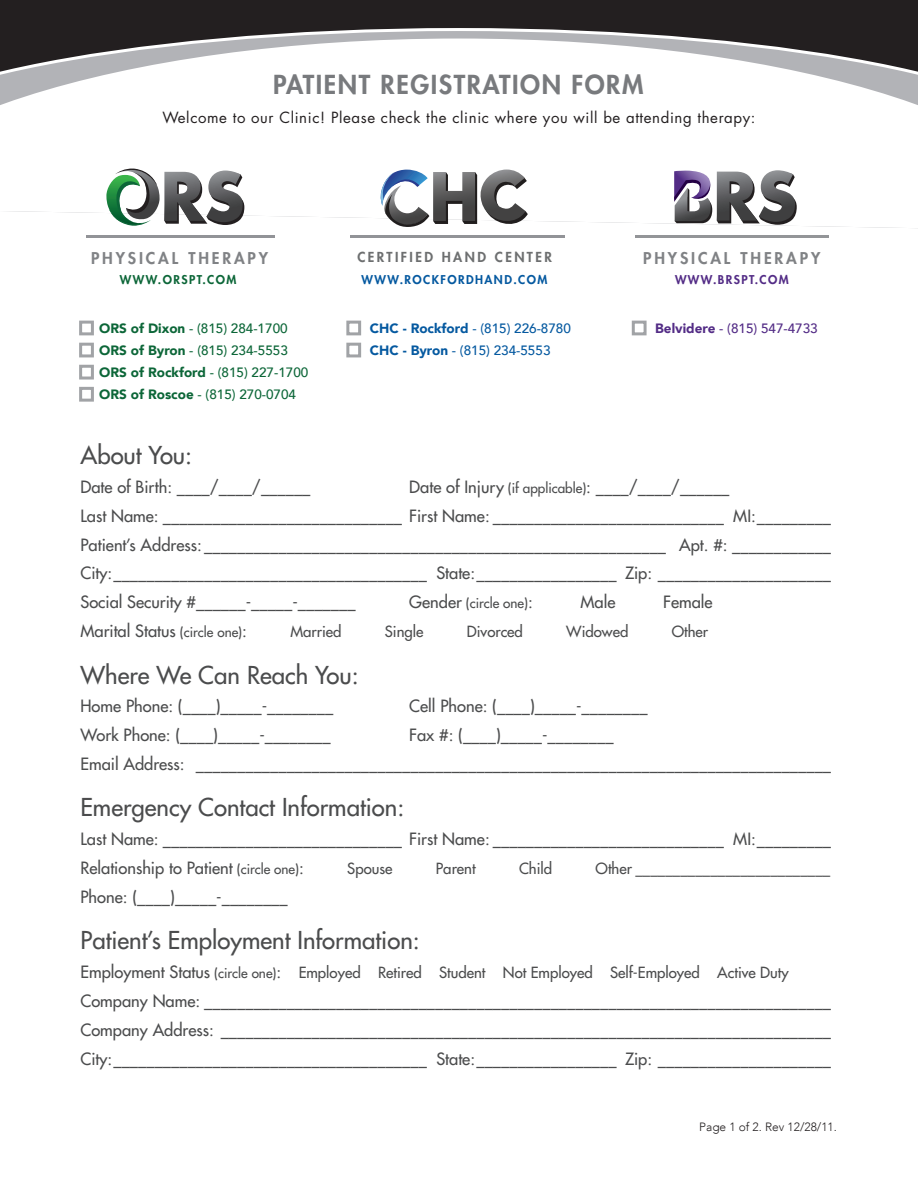
<style>
.page{position:relative;width:918px;height:1188px;background:#fff}
.page>*{position:absolute;margin:0;border:0;box-sizing:border-box;transform-origin:0 0}
.t1{font:800 25.5px "Futura Std";letter-spacing:.06em;color:#787a7d}
.t2{font:24px "Futura";color:#4b4c4d}
.t3{font:16.5px/28.8px "Futura";color:#4b4c4d}
.t4{font:800 15.75px "Futura";letter-spacing:.18em;color:#808285}
.t5{font:15px "Futura";color:#4b4c4d}
.t6{font:15px "Futura";letter-spacing:.04em;color:#231f20}
.t7{font:500 13.5px/21.9px "Avenir LT";color:#0c6638}
.t8{font:500 13.5px/22px "Avenir LT";color:#0559a0}
.t9{font:500 13.5px "Avenir LT";color:#532c86}
.t10{font:800 13.5px "Futura";letter-spacing:.18em;color:#6d6f70}
.t11{font:13.5px "Futura";color:#4b4c4d}
.t12{font:300 12px "Avenir LT";color:#231f20}
.t13{font:800 11.85px "Futura";letter-spacing:.12em;color:#0559a0}
.t14{font:800 11.85px "Futura";letter-spacing:.12em;color:#0c6638}
.t15{font:800 11.85px "Futura";letter-spacing:.12em;color:#532c86}
.s1{font-weight:900}
.s2{font-size:13.5px}
.s3{font-size:16.5px}
</style>
<div class="page">
<div style="left:0;top:0;width:918px;height:126px;background:#231f20"></div>
<svg style="left:213px;top:28px;width:492px;height:11px"></svg>
<svg style="left:0;top:39px;width:918px;height:189px;fill:#fff"></svg>
<div style="left:79px;top:343px;width:15px;height:14px;border:3px solid #a1a3a6"></div>
<div style="left:79px;top:365px;width:15px;height:15px;border:3px solid #a1a3a6"></div>
<div style="left:79px;top:387px;width:15px;height:15px;border:3px solid #a1a3a6"></div>
<div style="left:79px;top:321px;width:15px;height:14px;border:3px solid #a1a3a6"></div>
<div style="left:346px;top:321px;width:15px;height:14px;border:3px solid #a1a3a6"></div>
<div style="left:346px;top:343px;width:15px;height:14px;border:3px solid #a1a3a6"></div>
<div style="left:632px;top:321px;width:15px;height:14px;border:3px solid #a1a3a6"></div>
<hr style="left:636px;top:236px;width:193px;height:2px;background:#939598">
<svg style="left:674px;top:170px;width:123px;height:55px"></svg>
<svg style="left:380px;top:168px;width:148px;height:60px"></svg>
<hr style="left:350px;top:236px;width:214px;height:2px;background:#929397">
<svg style="left:106px;top:163px;width:138px;height:65px"></svg>
<hr style="left:86px;top:236px;width:189px;height:2px;background:#929397">
<h1 class="t1" style="left:273px;top:68px;width:372px">PATIENT REGISTRATION FORM</h1>
<p class="t6" style="left:162px;top:108px;width:595px">Welcome to our Clinic! Please check the clinic where you will be attending therapy:</p>
<p class="t4" style="left:91px;top:247px;width:179px">PHYSICAL THERAPY</p>
<p class="t10" style="left:357px;top:248px;width:196px">CERTIFIED HAND CENTER</p>
<p class="t4" style="left:643px;top:247px;width:179px">PHYSICAL THERAPY</p>
<p class="t14" style="left:120px;top:272px;width:118px">WWW.ORSPT.COM</p>
<p class="t13" style="left:362px;top:272px;width:187px">WWW.ROCKFORDHAND.COM</p>
<p class="t15" style="left:675px;top:272px;width:115px">WWW.BRSPT.COM</p>
<p class="t7" style="left:99px;top:318px;width:190px"><span class="s1">ORS of Dixon</span> - (815) 284-1700</p>
<p class="t8" style="left:370px;top:318px;width:203px"><span class="s1">CHC - Rockford</span> - (815) 226-8780<br><span class="s1">CHC - Byron</span> - (815) 234-5553</p>
<p class="t9" style="left:655px;top:321px;width:164px"><span class="s1">Belvidere</span> - (815) 547-4733</p>
<p class="t7" style="left:99px;top:340px;width:211px"><span class="s1">ORS of Byron</span> - (815) 234-5553<br><span class="s1">ORS of Rockford</span> - (815) 227-1700<br><span class="s1">ORS of Roscoe</span> - (815) 270-0704</p>
<h2 class="t2" style="left:80px;top:440px;width:113px">About You:</h2>
<p class="t3" style="left:80px;top:472px;width:232px">Date of Birth: ____/____/______</p>
<p class="t3" style="left:80px;top:472px;width:752px;text-indent:329px">Date of Injury <span class="s2">(if applicable)</span>: ____/____/______<br>Last Name: _____________________________ First Name: ____________________________ MI:_________ Patient’s Address:________________________________________________________ Apt. #: ____________ City:______________________________________ State:_________________ Zip: _____________________ Social Security #______-_____-_______</p>
<p class="t11" style="left:409px;top:594px;width:125px"><span class="s3">Gender</span> (circle one)<span class="s3">:</span></p>
<p class="t3" style="left:581px;top:588px;width:36px">Male</p>
<p class="t3" style="left:663px;top:588px;width:51px">Female</p>
<p class="t3" style="left:80px;top:616px;width:168px">Marital Status <span class="s2">(circle one)</span>:</p>
<p class="t5" style="left:290px;top:622px;width:53px">Married</p>
<p class="t5" style="left:385px;top:622px;width:40px">Single</p>
<p class="t5" style="left:467px;top:622px;width:58px">Divorced</p>
<p class="t5" style="left:566px;top:622px;width:64px">Widowed</p>
<p class="t5" style="left:672px;top:622px;width:38px">Other</p>
<h2 class="t2" style="left:80px;top:659px;width:280px">Where We Can Reach You:</h2>
<p class="t3" style="left:80px;top:692px;width:254px">Home Phone: (____)_____-________</p>
<p class="t3" style="left:409px;top:692px;width:240px">Cell Phone: (____)_____-________</p>
<p class="t3" style="left:80px;top:721px;width:252px">Work Phone: (____)_____-________</p>
<p class="t3" style="left:80px;top:721px;width:752px;text-indent:329px">Fax #: (____)_____-________<br>Email Address: _____________________________________________________________________________</p>
<h2 class="t2" style="left:80px;top:792px;width:325px">Emergency Contact Information:</h2>
<p class="t3" style="left:80px;top:825px;width:752px">Last Name: _____________________________ First Name: ____________________________ MI:_________<br>Relationship to Patient <span class="s2">(circle one)</span>:</p>
<p class="t5" style="left:347px;top:859px;width:47px">Spouse</p>
<p class="t5" style="left:436px;top:859px;width:41px">Parent</p>
<p class="t5" style="left:519px;top:859px;width:35px">Child</p>
<p class="t5" style="left:596px;top:859px;width:236px">Other __________________________</p>
<p class="t3" style="left:80px;top:882px;width:209px">Phone: (____)_____-________</p>
<h2 class="t2" style="left:80px;top:925px;width:341px">Patient’s Employment Information:</h2>
<p class="t5" style="left:80px;top:963px;width:710px"><span class="s3">Employment Status</span> <span class="s2">(circle one)</span><span class="s3">:</span> Employed Retired Student Not Employed Self-Employed Active Duty</p>
<p class="t3" style="left:80px;top:986px;width:752px;text-align:justify">Company Name: ____________________________________________________________________________ Company Address: __________________________________________________________________________ City:______________________________________ State:_________________ Zip: _____________________</p>
<p class="t12" style="left:699px;top:1119px;width:139px">Page 1 of 2. Rev 12/28/11.</p>
</div>
